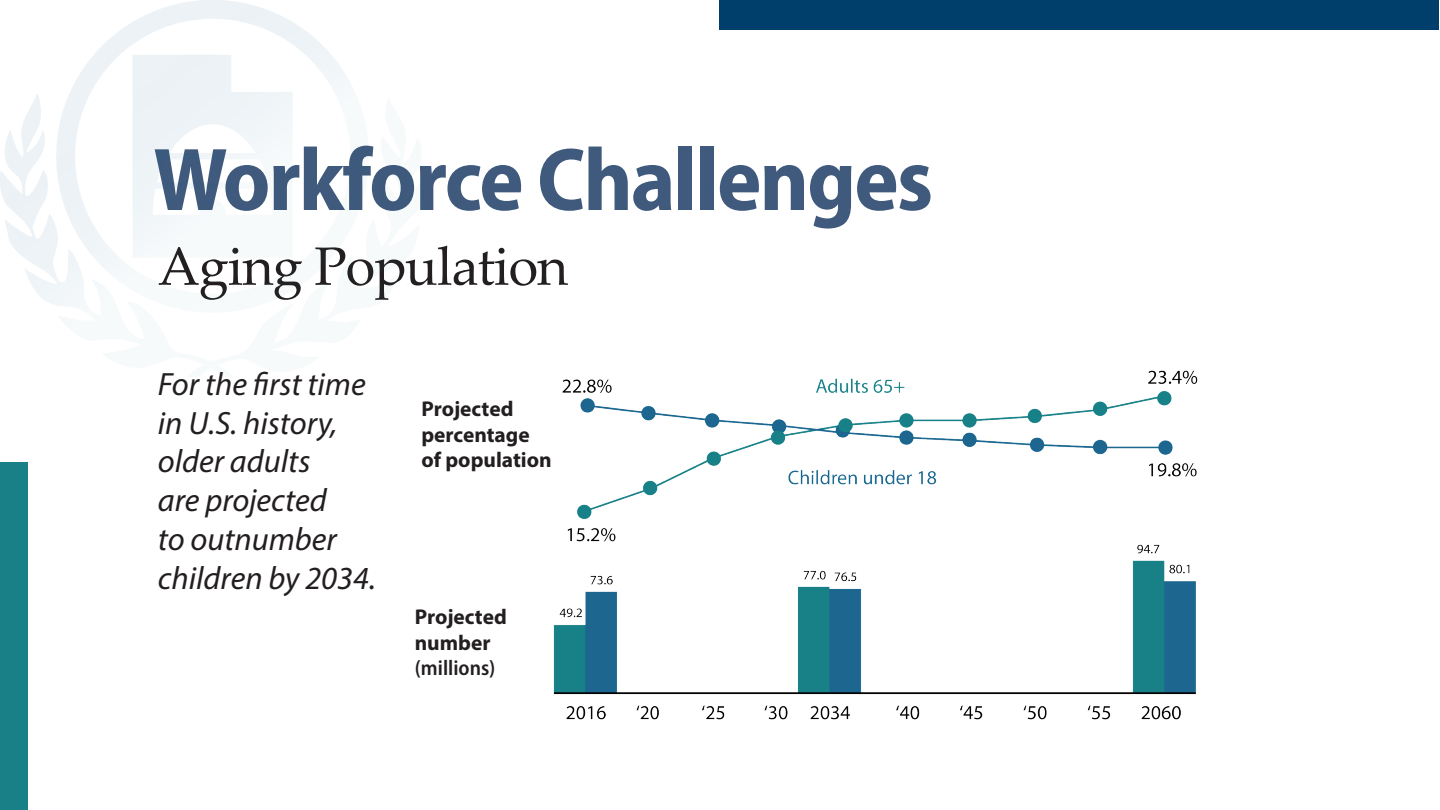
<style>
.page{position:relative;width:1440px;height:810px;background:#fff}
.page>*{position:absolute;margin:0;border:0;box-sizing:border-box;transform-origin:0 0}
.t1{font:700 semi-condensed 90px "Myriad Pro";letter-spacing:-.02em;color:#3f5a7c}
.t2{font:54px "Palatino Linotype";letter-spacing:-.02em;color:#231f20}
.t3{font:italic 32.4px/38.7px "Myriad Pro";color:#231f20}
.t4{font:700 21.45px/25.5px "Myriad Pro";color:#231f20}
.t5{font:600 semi-condensed 21.45px "Myriad Pro";color:#231f20}
</style>
<div class="page">
<div style="left:720px;top:0;width:719px;height:30px;background:#003e6b"></div>
<div style="left:0;top:462px;width:27px;height:348px;background:#188086"></div>
<img style="left:553px;top:370px;width:645px;height:350px">
<svg style="left:0;top:94px;width:56px;height:211px"></svg>
<svg style="left:56px;top:0;width:293px;height:307px"></svg>
<h1 class="t1" style="left:153px;top:122px;width:781px">Workforce Challenges</h1>
<h2 class="t2" style="left:158px;top:228px;width:412px">Aging Population</h2>
<p class="t3" style="left:158px;top:364px;width:220px">For the first time in U.S. history, older adults<br>are projected<br>to outnumber children by 2034.</p>
<p class="t4" style="left:421px;top:396px;width:132px">Projected percentage of population</p>
<p class="t4" style="left:415px;top:604px;width:94px">Projected number</p>
<p class="t5" style="left:415px;top:655px;width:82px">(millions)</p>
</div>
